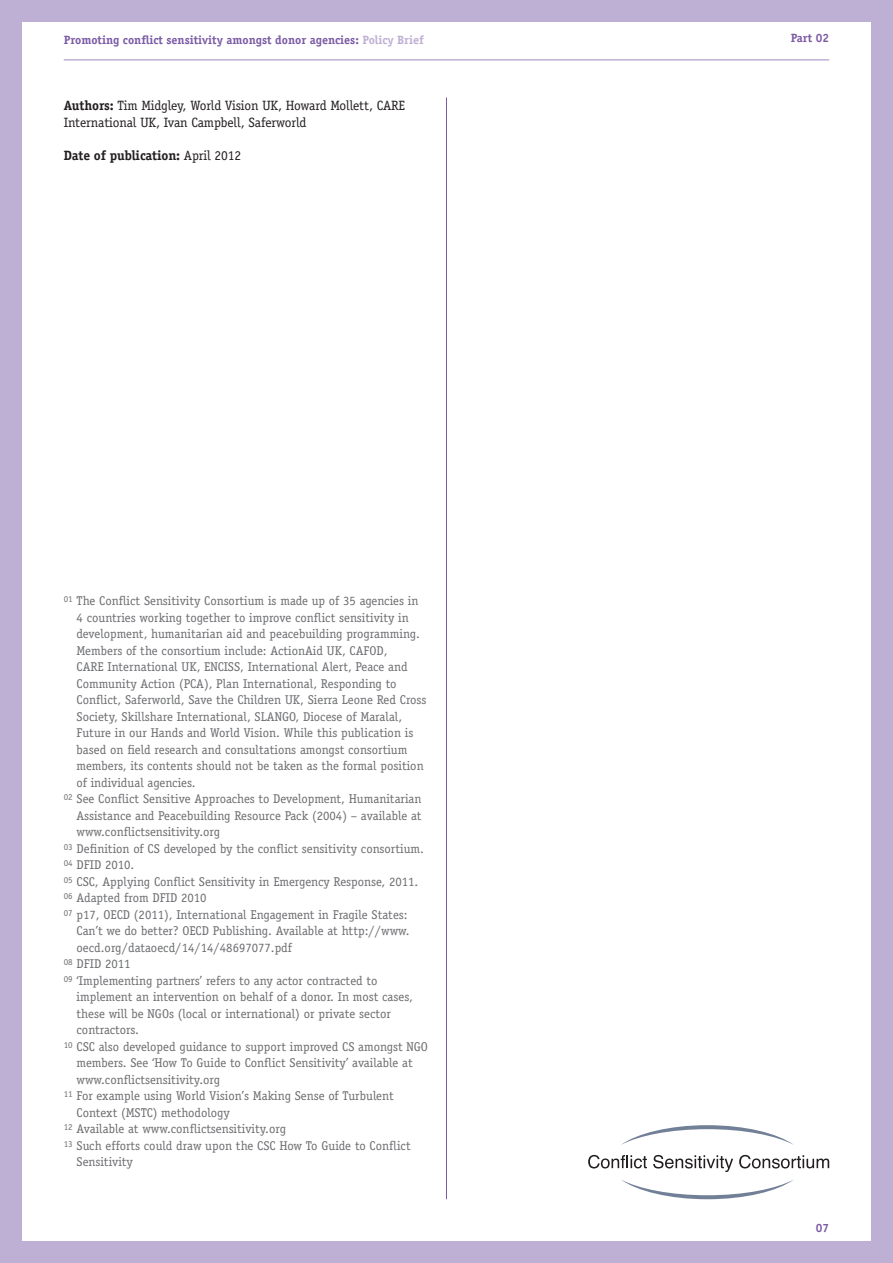
<style>
.page{position:relative;width:893px;height:1263px;background:#fff}
.page>*{position:absolute;margin:0;border:0;box-sizing:border-box;transform-origin:0 0}
.t1{font:13.5px/16.5px "Officina Serif";letter-spacing:-.01em;color:#231f20}
.t2{font:700 13.5px "Officina Serif";letter-spacing:-.01em;color:#231f20}
.t3{font:12.75px/16.5px "Officina Serif";color:#6c6d70}
.t4{font:700 12px "Officina Serif";color:#7b5aa5}
.s1{color:#beafd4}
.s2{font-weight:700}
.s3{font-weight:400}
</style>
<div class="page">
<div style="left:0;top:0;width:21px;height:1263px;background:#beafd4"></div>
<div style="left:872px;top:0;width:21px;height:1263px;background:#beafd4"></div>
<div style="left:0;top:0;width:893px;height:21px;background:#beafd4"></div>
<div style="left:0;top:1242px;width:893px;height:21px;background:#beafd4"></div>
<hr style="left:64px;top:59px;width:765px;height:2px;background:#beafd4">
<hr style="left:446px;top:97px;width:1px;height:1102px;background:#7b5aa5">
<svg style="left:588px;top:1125px;width:241px;height:74px"></svg>
<p class="t4" style="left:64px;top:33px;width:362px">Promoting conflict sensitivity amongst donor agencies: <span class="s1">Policy Brief</span></p>
<p class="t4" style="left:791px;top:30px;width:40px">Part 02</p>
<p class="t1" style="left:64px;top:97px;width:343px"><span class="s2">Authors:</span> Tim Midgley, World Vision UK, Howard Mollett, CARE<br>International UK, Ivan Campbell, Saferworld</p>
<p class="t2" style="left:64px;top:147px;width:179px">Date of publication: <span class="s3">April 2012</span></p>
<p class="t3" style="left:77px;top:593px;width:351px;text-indent:-13px"><sup>01</sup> The Conflict Sensitivity Consortium is made up of 35 agencies in 4 countries working together to improve conflict sensitivity in development, humanitarian aid and peacebuilding programming.<br>Members of the consortium include: ActionAid UK, CAFOD,<br>CARE International UK, ENCISS, International Alert, Peace and Community Action (PCA), Plan International, Responding to Conflict, Saferworld, Save the Children UK, Sierra Leone Red Cross Society, Skillshare International, SLANGO, Diocese of Maralal, Future in our Hands and World Vision. While this publication is based on field research and consultations amongst consortium members, its contents should not be taken as the formal position of individual agencies.</p>
<p class="t3" style="left:77px;top:791px;width:347px;text-align:justify;text-indent:-13px"><sup>02</sup> See Conflict Sensitive Approaches to Development, Humanitarian Assistance and Peacebuilding Resource Pack (2004) – available at www.conflictsensitivity.org</p>
<p class="t3" style="left:64px;top:840px;width:362px"><sup>03</sup> Definition of CS developed by the conflict sensitivity consortium.</p>
<p class="t3" style="left:64px;top:857px;width:72px"><sup>04</sup> DFID 2010.</p>
<p class="t3" style="left:64px;top:873px;width:356px"><sup>05</sup> CSC, Applying Conflict Sensitivity in Emergency Response, 2011.</p>
<p class="t3" style="left:64px;top:890px;width:144px"><sup>06</sup> Adapted from DFID 2010</p>
<p class="t3" style="left:77px;top:906px;width:334px;text-indent:-13px"><sup>07</sup> p17, OECD (2011), International Engagement in Fragile States:<br>Can’t we do better? OECD Publishing. Available at http://www. oecd.org/dataoecd/14/14/48697077.pdf</p>
<p class="t3" style="left:64px;top:956px;width:68px"><sup>08</sup> DFID 2011</p>
<p class="t3" style="left:77px;top:972px;width:338px;text-indent:-13px"><sup>09</sup> ‘Implementing partners’ refers to any actor contracted to implement an intervention on behalf of a donor. In most cases, these will be NGOs (local or international) or private sector contractors.</p>
<p class="t3" style="left:77px;top:1038px;width:353px;text-indent:-13px"><sup>10</sup> CSC also developed guidance to support improved CS amongst NGO members. See ‘How To Guide to Conflict Sensitivity’ available at www.conflictsensitivity.org</p>
<p class="t3" style="left:77px;top:1088px;width:319px;text-indent:-13px"><sup>11</sup> For example using World Vision’s Making Sense of Turbulent<br>Context (MSTC) methodology</p>
<p class="t3" style="left:64px;top:1121px;width:224px"><sup>12</sup> Available at www.conflictsensitivity.org</p>
<p class="t3" style="left:77px;top:1137px;width:336px;text-indent:-13px"><sup>13</sup> Such efforts could draw upon the CSC How To Guide to Conflict<br>Sensitivity</p>
<p class="t4" style="left:816px;top:1221px;width:15px">07</p>
</div>
